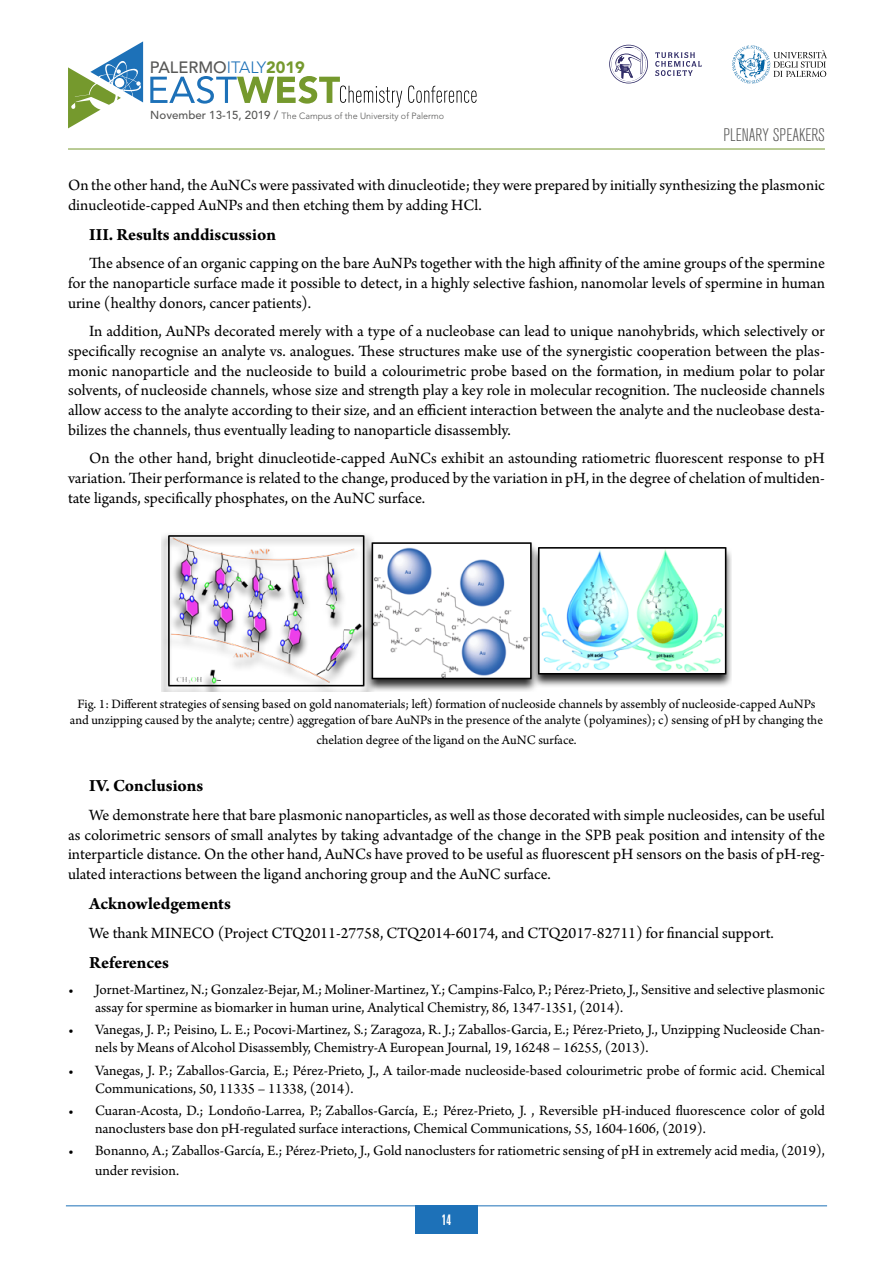
<style>
.page{position:relative;width:893px;height:1263px;background:#fff}
.page>*{position:absolute;margin:0;border:0;box-sizing:border-box;transform-origin:0 0}
.t1{font:700 18px "Arno Pro";letter-spacing:-.005em;color:#000}
.t2{font:18px "Akzidenz Grotesk BE Light Cn Ti";color:#575756}
.t3{font:16.5px/19.8px "Arno Pro";color:#000;text-align:justify}
.t4{font:500 16.35px "Avenir LT";color:#575756}
.t5{font:15px/18px "Arno Pro";color:#000}
.t6{font:13.65px "Swiss 924 BT Regular B";color:#fff}
.t7{font:13.5px/16.2px "Arno Pro";color:#000;text-align:center}
.t8{font:300 9px "Avenir LT";color:#575756}
.s1{font-weight:300;color:#1d71b8}
.s2{font-weight:900;color:#75992d}
.s3{font-weight:500;font-size:11.55px}
</style>
<div class="page">
<div style="left:415px;top:1205px;width:63px;height:29px;background:#1d71b8"></div>
<hr style="left:68px;top:149px;width:757px;height:1px;background:#75982d">
<hr style="left:66px;top:1205px;width:761px;height:1px;background:#1d71b8">
<svg style="left:609px;top:45px;width:39px;height:38px"></svg>
<svg style="left:655px;top:52px;width:47px;height:24px"></svg>
<svg style="left:732px;top:45px;width:95px;height:39px"></svg>
<svg style="left:150px;top:76px;width:252px;height:32px"></svg>
<svg style="left:408px;top:86px;width:69px;height:17px"></svg>
<svg style="left:68px;top:41px;width:75px;height:87px"></svg>
<img style="left:161px;top:535px;width:570px;height:157px">
<p class="t4" style="left:150px;top:58px;width:156px">PALERMO<span class="s1">ITALY</span><span class="s2">2019</span></p>
<p class="t8" style="left:150px;top:111px;width:295px"><span class="s3">November 13-15, 2019 /</span> The Campus of the University of Palermo</p>
<p class="t2" style="left:723px;top:125px;width:103px">PLENARY SPEAKERS</p>
<p class="t3" style="left:68px;top:176px;width:758px">On the other hand, the AuNCs were passivated with dinucleotide; they were prepared by initially synthesizing the plasmonic dinucleotide-capped AuNPs and then etching them by adding HCl.</p>
<p class="t1" style="left:89px;top:224px;width:188px">III. Results anddiscussion</p>
<p class="t3" style="left:68px;top:254px;width:758px;text-indent:21px">The absence of an organic capping on the bare AuNPs together with the high affinity of the amine groups of the spermine for the nanoparticle surface made it possible to detect, in a highly selective fashion, nanomolar levels of spermine in human urine (healthy donors, cancer patients).</p>
<p class="t3" style="left:68px;top:322px;width:758px;text-indent:21px">In addition, AuNPs decorated merely with a type of a nucleobase can lead to unique nanohybrids, which selectively or specifically recognise an analyte vs. analogues. These structures make use of the synergistic cooperation between the plas&shy;monic nanoparticle and the nucleoside to build a colourimetric probe based on the formation, in medium polar to polar solvents, of nucleoside channels, whose size and strength play a key role in molecular recognition. The nucleoside channels allow access to the analyte according to their size, and an efficient interaction between the analyte and the nucleobase desta&shy;bilizes the channels, thus eventually leading to nanoparticle disassembly.</p>
<p class="t3" style="left:68px;top:449px;width:758px;text-indent:21px">On the other hand, bright dinucleotide-capped AuNCs exhibit an astounding ratiometric fluorescent response to pH variation. Their performance is related to the change, produced by the variation in pH, in the degree of chelation of multiden&shy;tate ligands, specifically phosphates, on the AuNC surface.</p>
<p class="t7" style="left:70px;top:696px;width:754px">Fig. 1: Different strategies of sensing based on gold nanomaterials; left) formation of nucleoside channels by assembly of nucleoside-capped AuNPs and unzipping caused by the analyte; centre) aggregation of bare AuNPs in the presence of the analyte (polyamines); c) sensing of pH by changing the</p>
<p class="t7" style="left:316px;top:732px;width:262px">chelation degree of the ligand on the AuNC surface.</p>
<p class="t1" style="left:89px;top:776px;width:116px">IV. Conclusions</p>
<p class="t3" style="left:68px;top:806px;width:758px;text-indent:21px">We demonstrate here that bare plasmonic nanoparticles, as well as those decorated with simple nucleosides, can be useful as colorimetric sensors of small analytes by taking advantadge of the change in the SPB peak position and intensity of the interparticle distance. On the other hand, AuNCs have proved to be useful as fluorescent pH sensors on the basis of pH-reg&shy;ulated interactions between the ligand anchoring group and the AuNC surface.</p>
<p class="t1" style="left:89px;top:893px;width:143px">Acknowledgements</p>
<p class="t3" style="left:89px;top:923px;width:686px">We thank MINECO (Project CTQ2011-27758, CTQ2014-60174, and CTQ2017-82711) for financial support.</p>
<p class="t1" style="left:89px;top:952px;width:81px">References</p>
<p class="t5" style="left:95px;top:981px;width:731px;text-indent:-27px">• Jornet-Martinez, N.; Gonzalez-Bejar, M.; Moliner-Martinez, Y.; Campins-Falco, P.; Pérez-Prieto, J., Sensitive and selective plasmonic assay for spermine as biomarker in human urine, Analytical Chemistry, 86, 1347-1351, (2014).</p>
<p class="t5" style="left:95px;top:1022px;width:731px;text-indent:-27px">• Vanegas, J. P.; Peisino, L. E.; Pocovi-Martinez, S.; Zaragoza, R. J.; Zaballos-Garcia, E.; Pérez-Prieto, J., Unzipping Nucleoside Chan&shy;nels by Means of Alcohol Disassembly, Chemistry-A European Journal, 19, 16248 – 16255, (2013).</p>
<p class="t5" style="left:95px;top:1062px;width:731px;text-indent:-27px">• Vanegas, J. P.; Zaballos-Garcia, E.; Pérez-Prieto, J., A tailor-made nucleoside-based colourimetric probe of formic acid. Chemical<br>Communications, 50, 11335 – 11338, (2014).</p>
<p class="t5" style="left:95px;top:1102px;width:731px;text-indent:-27px">• Cuaran-Acosta, D.; Londoño-Larrea, P.; Zaballos-García, E.; Pérez-Prieto, J. , Reversible pH-induced fluorescence color of gold nanoclusters base don pH-regulated surface interactions, Chemical Communications, 55, 1604-1606, (2019).</p>
<p class="t5" style="left:95px;top:1141px;width:731px;line-height:19.8px;text-indent:-27px">• Bonanno, A.; Zaballos-García, E.; Pérez-Prieto, J., Gold nanoclusters for ratiometric sensing of pH in extremely acid media, (2019), under revision.</p>
<p class="t6" style="left:442px;top:1211px;width:11px">14</p>
</div>
